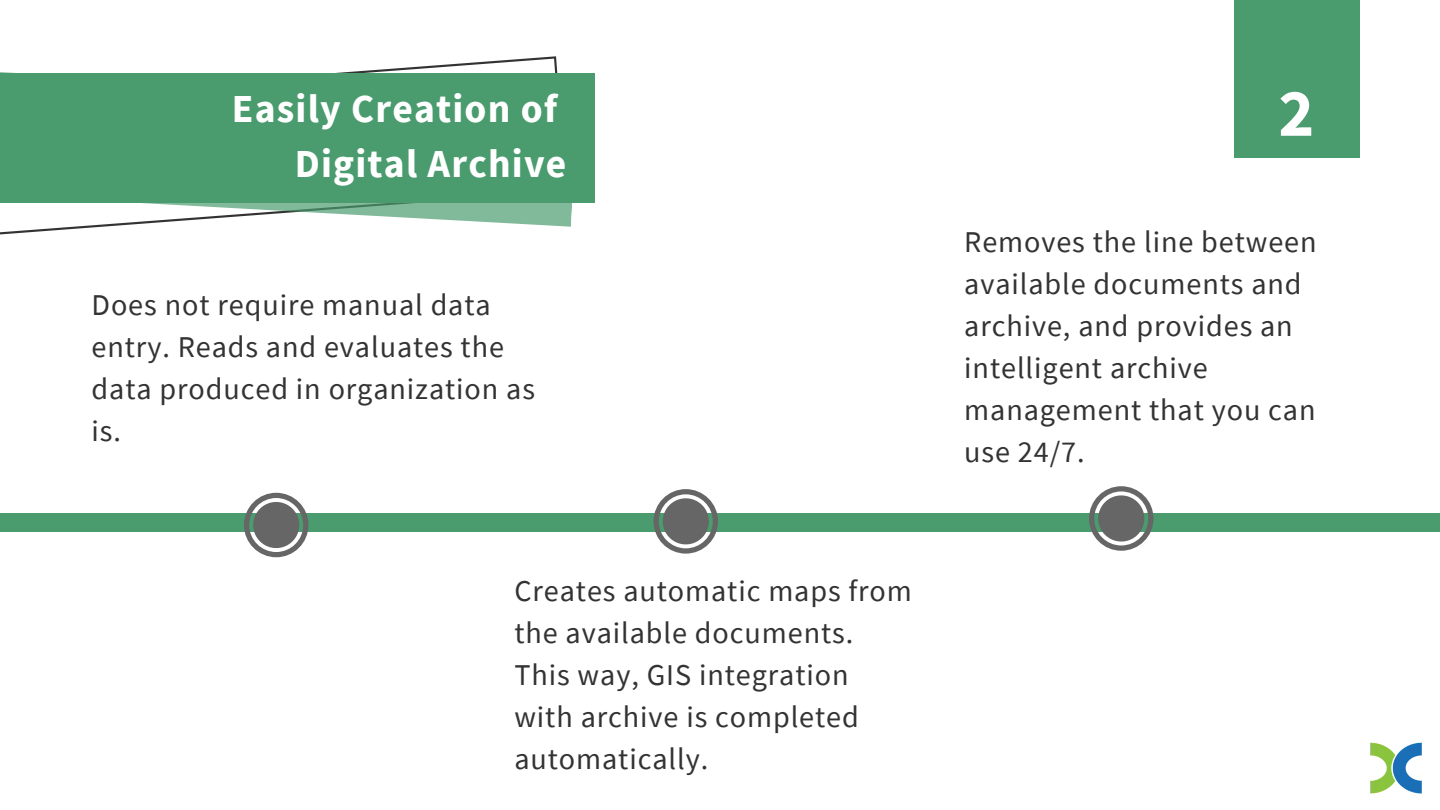
<style>
.page{position:relative;width:1440px;height:810px;background:#fff}
.page>*{position:absolute;margin:0;border:0;box-sizing:border-box;transform-origin:0 0}
.t1{font:700 67.9px "Source Sans Pro";color:#fff}
.t2{font:700 39.6px/54.8px "Source Sans Pro";letter-spacing:.03em;color:#fff;text-align:right}
.t3{font:30.2px/42px "Source Sans Pro";letter-spacing:.03em;color:#333}
</style>
<div class="page">
<svg style="left:0;top:56px;width:558px;height:179px"></svg>
<svg style="left:0;top:72px;width:578px;height:155px"></svg>
<div style="left:0;top:74px;width:595px;height:129px;background:#4a9c6f"></div>
<div style="left:0;top:513px;width:1440px;height:18px;background:#4a9c6f"></div>
<svg style="left:1089px;top:486px;width:65px;height:65px"></svg>
<svg style="left:654px;top:489px;width:64px;height:65px"></svg>
<svg style="left:244px;top:493px;width:64px;height:64px"></svg>
<div style="left:1234px;top:0;width:126px;height:158px;background:#4a9c6f"></div>
<img style="left:1371px;top:743px;width:51px;height:51px">
<h2 class="t2" style="left:232px;top:81px;width:336px">Easily Creation of<br>Digital Archive</h2>
<p class="t3" style="left:92px;top:284px;width:445px">Does not require manual data entry. Reads and evaluates the data produced in organization as is.</p>
<p class="t3" style="left:514px;top:569px;width:399px">Creates automatic maps from the available documents.<br>This way, GIS integration with archive is completed automatically.</p>
<h1 class="t1" style="left:1278px;top:69px;width:37px">2</h1>
<p class="t3" style="left:964px;top:220px;width:354px">Removes the line between available documents and archive, and provides an intelligent archive management that you can use 24/7.</p>
</div>
